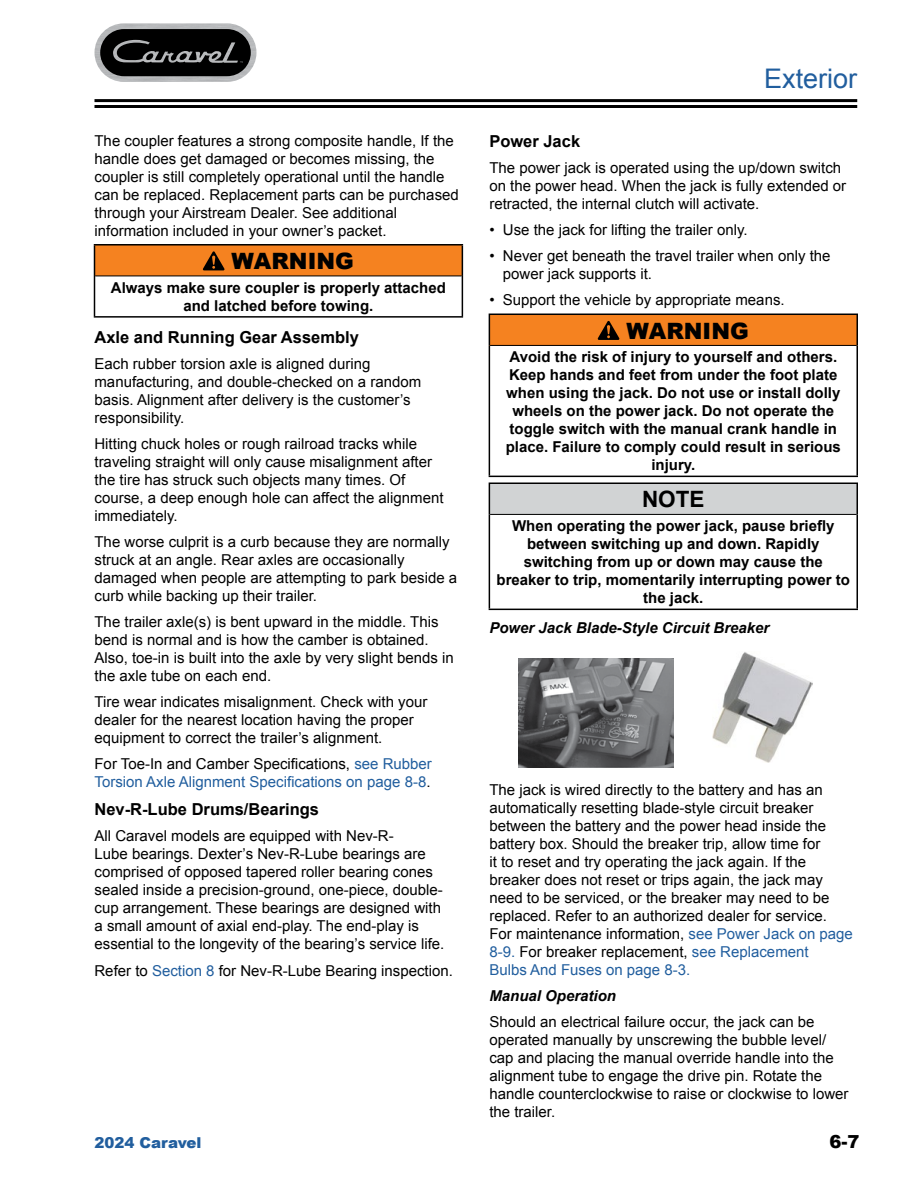
<style>
.page{position:relative;width:918px;height:1188px;background:#fff}
.page>*{position:absolute;margin:0;border:0;box-sizing:border-box;transform-origin:0 0}
.t1{font:27px "Arial";color:#215e9e}
.t2{font:900 22.5px "Arial";color:#000}
.t3{font:700 22.5px "Arial";color:#000}
.t4{font:900 18px "Arial";color:#000}
.t5{font:700 16.5px "Arial";color:#000}
.t6{font:15px/18px "Arial";color:#000}
.t7{font:700 15px/18px "Arial";color:#000;text-align:center}
.t8{font:15px/18px "Arial";color:#215e9e}
.t9{font:italic 700 15px "Arial";color:#000}
.t10{font:900 15px "Arial";color:#215e9e}
.s1{color:#000}
.s2{color:#215e9e}
</style>
<div class="page">
<hr style="left:94px;top:105px;width:763px;height:3px;background:#000">
<hr style="left:94px;top:99px;width:763px;height:3px;background:#000">
<img style="left:94px;top:23px;width:162px;height:59px;border-radius:29px">
<svg style="left:100px;top:29px;width:151px;height:47px;background:#222"></svg>
<div style="left:94px;top:245px;width:368px;height:31px;background:#f58220"></div>
<hr style="left:94px;top:244px;width:369px;height:2px;background:#000">
<hr style="left:94px;top:246px;width:1px;height:30px;background:#000">
<hr style="left:462px;top:246px;width:1px;height:30px;background:#000">
<hr style="left:94px;top:276px;width:1px;height:40px;background:#000">
<hr style="left:462px;top:276px;width:1px;height:40px;background:#000">
<hr style="left:94px;top:316px;width:369px;height:2px;background:#000">
<hr style="left:95px;top:276px;width:367px;height:1px;background:#000">
<svg style="left:203px;top:251px;width:21px;height:19px"></svg>
<div style="left:489px;top:314px;width:368px;height:31px;background:#f58220"></div>
<hr style="left:489px;top:314px;width:369px;height:1px;background:#000">
<hr style="left:489px;top:315px;width:1px;height:30px;background:#000">
<hr style="left:856px;top:315px;width:2px;height:30px;background:#000">
<hr style="left:489px;top:345px;width:1px;height:131px;background:#000">
<hr style="left:856px;top:345px;width:2px;height:131px;background:#000">
<hr style="left:489px;top:476px;width:369px;height:1px;background:#000">
<hr style="left:490px;top:345px;width:366px;height:1px;background:#000">
<svg style="left:598px;top:321px;width:21px;height:19px"></svg>
<div style="left:489px;top:483px;width:368px;height:31px;background:#d1d3d4"></div>
<hr style="left:489px;top:483px;width:369px;height:1px;background:#000">
<hr style="left:489px;top:484px;width:1px;height:30px;background:#000">
<hr style="left:856px;top:484px;width:2px;height:30px;background:#000">
<hr style="left:489px;top:514px;width:1px;height:95px;background:#000">
<hr style="left:856px;top:514px;width:2px;height:95px;background:#000">
<hr style="left:489px;top:609px;width:369px;height:1px;background:#000">
<hr style="left:490px;top:514px;width:366px;height:1px;background:#000">
<img style="left:518px;top:659px;width:155px;height:109px">
<img style="left:713px;top:652px;width:99px;height:110px">
<p class="t6" style="left:94px;top:132px;width:366px">The coupler features a strong composite handle, If the handle does get damaged or becomes missing, the coupler is still completely operational until the handle can be replaced. Replacement parts can be purchased through your Airstream Dealer. See additional information included in your owner’s packet.</p>
<h2 class="t2" style="left:231px;top:245px;width:124px">WARNING</h2>
<p class="t7" style="left:111px;top:279px;width:337px">Always make sure coupler is properly attached and latched before towing.</p>
<p class="t5" style="left:94px;top:326px;width:266px">Axle and Running Gear Assembly</p>
<p class="t6" style="left:94px;top:355px;width:328px">Each rubber torsion axle is aligned during manufacturing, and double-checked on a random basis. Alignment after delivery is the customer’s responsibility.</p>
<p class="t6" style="left:94px;top:435px;width:351px">Hitting chuck holes or rough railroad tracks while traveling straight will only cause misalignment after the tire has struck such objects many times. Of course, a deep enough hole can affect the alignment immediately.</p>
<p class="t6" style="left:94px;top:533px;width:364px">The worse culprit is a curb because they are normally struck at an angle. Rear axles are occasionally damaged when people are attempting to park beside a curb while backing up their trailer.</p>
<p class="t6" style="left:94px;top:613px;width:361px">The trailer axle(s) is bent upward in the middle. This bend is normal and is how the camber is obtained.<br>Also, toe-in is built into the axle by very slight bends in the axle tube on each end.</p>
<p class="t6" style="left:94px;top:693px;width:334px">Tire wear indicates misalignment. Check with your dealer for the nearest location having the proper equipment to correct the trailer’s alignment.</p>
<p class="t8" style="left:94px;top:755px;width:339px"><span class="s1">For Toe-In and Camber Specifications,</span> see Rubber<br>Torsion Axle Alignment Specifications on page 8-8<span class="s1">.</span></p>
<p class="t5" style="left:94px;top:799px;width:226px">Nev-R-Lube Drums/Bearings</p>
<p class="t6" style="left:94px;top:827px;width:350px">All Caravel models are equipped with Nev-R-<br>Lube bearings. Dexter’s Nev-R-Lube bearings are comprised of opposed tapered roller bearing cones sealed inside a precision-ground, one-piece, double&shy;cup arrangement. These bearings are designed with a small amount of axial end-play. The end-play is essential to the longevity of the bearing’s service life.</p>
<p class="t6" style="left:94px;top:961px;width:357px">Refer to <span class="s2">Section 8</span> for Nev-R-Lube Bearing inspection.</p>
<h1 class="t1" style="left:764px;top:61px;width:95px">Exterior</h1>
<p class="t5" style="left:489px;top:130px;width:92px">Power Jack</p>
<p class="t6" style="left:489px;top:159px;width:358px">The power jack is operated using the up/down switch on the power head. When the jack is fully extended or retracted, the internal clutch will activate.</p>
<p class="t6" style="left:489px;top:221px;width:257px">• Use the jack for lifting the trailer only.</p>
<p class="t6" style="left:503px;top:247px;width:329px;text-indent:-14px">• Never get beneath the travel trailer when only the power jack supports it.</p>
<p class="t6" style="left:489px;top:291px;width:294px">• Support the vehicle by appropriate means.</p>
<h2 class="t2" style="left:626px;top:314px;width:124px">WARNING</h2>
<p class="t7" style="left:506px;top:349px;width:337px">Avoid the risk of injury to yourself and others.<br>Keep hands and feet from under the foot plate when using the jack. Do not use or install dolly wheels on the power jack. Do not operate the toggle switch with the manual crank handle in place. Failure to comply could result in serious injury.</p>
<h2 class="t3" style="left:642px;top:484px;width:64px">NOTE</h2>
<p class="t7" style="left:497px;top:518px;width:355px">When operating the power jack, pause briefly between switching up and down. Rapidly switching from up or down may cause the breaker to trip, momentarily interrupting power to the jack.</p>
<p class="t9" style="left:489px;top:618px;width:282px">Power Jack Blade-Style Circuit Breaker</p>
<p class="t6" style="left:489px;top:781px;width:365px">The jack is wired directly to the battery and has an automatically resetting blade-style circuit breaker between the battery and the power head inside the battery box. Should the breaker trip, allow time for<br>it to reset and try operating the jack again. If the breaker does not reset or trips again, the jack may need to be serviced, or the breaker may need to be replaced. Refer to an authorized dealer for service.<br>For maintenance information, <span class="s2">see Power Jack on page 8-9.</span> For breaker replacement, <span class="s2">see Replacement<br>Bulbs And Fuses on page 8-3.</span></p>
<p class="t9" style="left:489px;top:986px;width:128px">Manual Operation</p>
<p class="t6" style="left:489px;top:1013px;width:361px">Should an electrical failure occur, the jack can be operated manually by unscrewing the bubble level/ cap and placing the manual override handle into the alignment tube to engage the drive pin. Rotate the handle counterclockwise to raise or clockwise to lower the trailer.</p>
<p class="t10" style="left:94px;top:1131px;width:109px">2024 Caravel</p>
<p class="t4" style="left:830px;top:1128px;width:32px">6-7</p>
</div>
